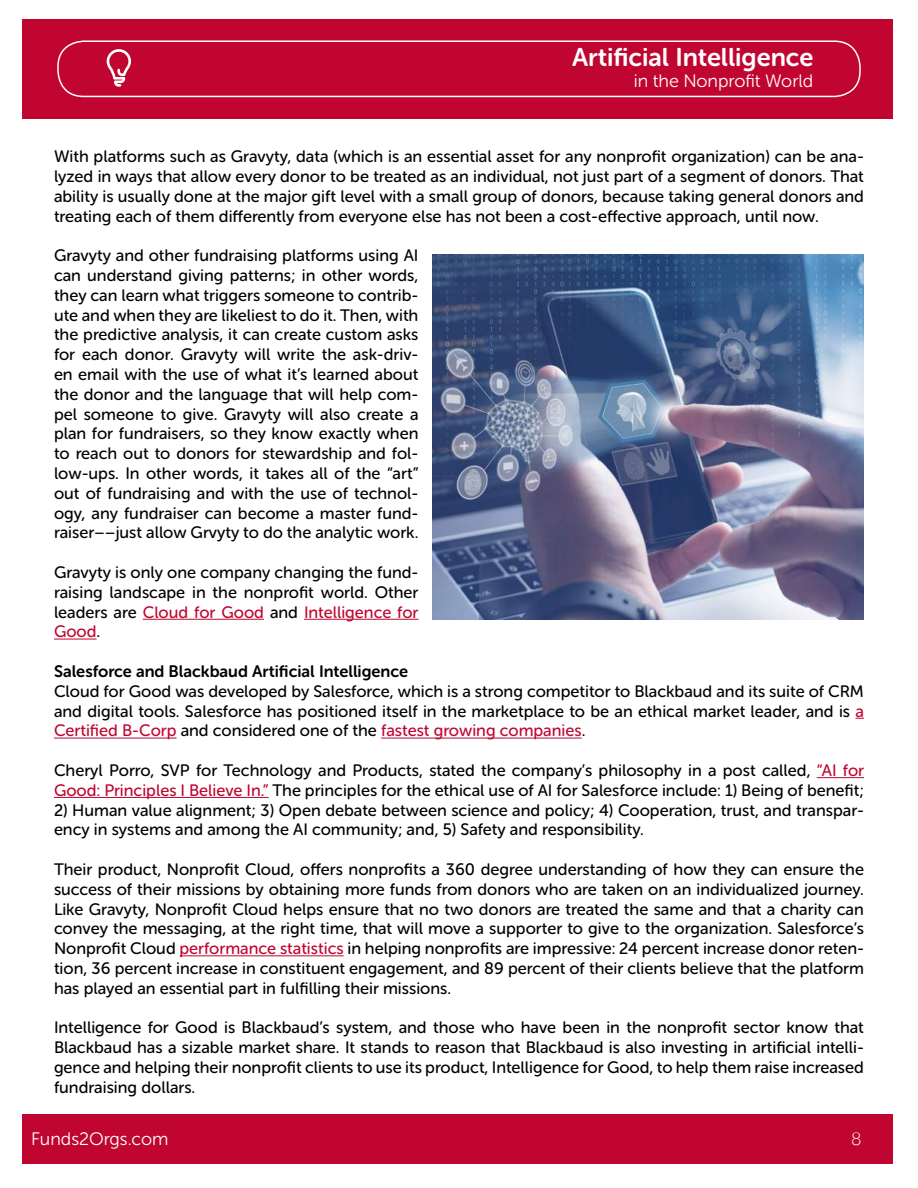
<style>
.page{position:relative;width:918px;height:1188px;background:#fff}
.page>*{position:absolute;margin:0;border:0;box-sizing:border-box;transform-origin:0 0}
.t1{font:25.5px "Museo Sans Rounded 700";color:#fff}
.t2{font:18px "Museo Sans Rounded 300";color:#fff}
.t3{font:300 18px "Lato";color:#fff}
.t4{font:16.5px/19.8px "Museo Sans Rounded 500";color:#000;text-align:justify}
.t5{font:16.5px "Museo Sans Rounded 700";color:#000}
.s1{color:#c00630}
</style>
<div class="page">
<div style="left:23px;top:19px;width:870px;height:100px;background:#c00630"></div>
<div style="left:57px;top:40px;width:804px;height:57px;border:2px solid #fff;border-radius:26px"></div>
<svg style="left:107px;top:49px;width:24px;height:38px"></svg>
<div style="left:23px;top:1115px;width:870px;height:49px;background:#c00630"></div>
<hr style="left:143px;top:619px;width:121px;height:1px;background:#c00630">
<hr style="left:304px;top:619px;width:114px;height:1px;background:#c00630">
<hr style="left:54px;top:639px;width:43px;height:1px;background:#c00630">
<hr style="left:54px;top:738px;width:123px;height:1px;background:#c00630">
<hr style="left:381px;top:738px;width:201px;height:1px;background:#c00630">
<hr style="left:817px;top:777px;width:47px;height:1px;background:#c00630">
<hr style="left:54px;top:797px;width:215px;height:1px;background:#c00630">
<hr style="left:180px;top:955px;width:164px;height:1px;background:#c00630">
<img style="left:432px;top:254px;width:432px;height:365px">
<h1 class="t1" style="left:572px;top:43px;width:243px">Artificial Intelligence</h1>
<p class="t2" style="left:634px;top:72px;width:181px">in the Nonprofit World</p>
<p class="t4" style="left:54px;top:147px;width:812px">With platforms such as Gravyty, data (which is an essential asset for any nonprofit organization) can be ana&shy;lyzed in ways that allow every donor to be treated as an individual, not just part of a segment of donors. That ability is usually done at the major gift level with a small group of donors, because taking general donors and treating each of them differently from everyone else has not been a cost-effective approach, until now.</p>
<p class="t4" style="left:54px;top:246px;width:366px">Gravyty and other fundraising platforms using AI can understand giving patterns; in other words, they can learn what triggers someone to contrib&shy;ute and when they are likeliest to do it. Then, with the predictive analysis, it can create custom asks for each donor. Gravyty will write the ask-driv&shy;en email with the use of what it’s learned about the donor and the language that will help com&shy;pel someone to give. Gravyty will also create a plan for fundraisers, so they know exactly when to reach out to donors for stewardship and fol&shy;low-ups. In other words, it takes all of the “art” out of fundraising and with the use of technol&shy;ogy, any fundraiser can become a master fund&shy;raiser––just allow Grvyty to do the analytic work.</p>
<p class="t4" style="left:54px;top:563px;width:366px">Gravyty is only one company changing the fund&shy;raising landscape in the nonprofit world. Other leaders are <span class="s1">Cloud for Good</span> and <span class="s1">Intelligence for Good</span>.</p>
<p class="t5" style="left:54px;top:662px;width:356px">Salesforce and Blackbaud Artificial Intelligence</p>
<p class="t4" style="left:54px;top:681px;width:812px">Cloud for Good was developed by Salesforce, which is a strong competitor to Blackbaud and its suite of CRM and digital tools. Salesforce has positioned itself in the marketplace to be an ethical market leader, and is <span class="s1">a Certified B-Corp</span> and considered one of the <span class="s1">fastest growing companies</span>.</p>
<p class="t4" style="left:54px;top:761px;width:812px">Cheryl Porro, SVP for Technology and Products, stated the company’s philosophy in a post called, <span class="s1">“AI for<br>Good: Principles I Believe In.”</span> The principles for the ethical use of AI for Salesforce include: 1) Being of benefit;</p>
<p class="t4" style="left:54px;top:800px;width:812px">2) Human value alignment; 3) Open debate between science and policy; 4) Cooperation, trust, and transpar&shy;ency in systems and among the AI community; and, 5) Safety and responsibility.</p>
<p class="t4" style="left:54px;top:860px;width:812px">Their product, Nonprofit Cloud, offers nonprofits a 360 degree understanding of how they can ensure the success of their missions by obtaining more funds from donors who are taken on an individualized journey.<br>Like Gravyty, Nonprofit Cloud helps ensure that no two donors are treated the same and that a charity can convey the messaging, at the right time, that will move a supporter to give to the organization. Salesforce’s Nonprofit Cloud <span class="s1">performance statistics</span> in helping nonprofits are impressive: 24 percent increase donor reten&shy;tion, 36 percent increase in constituent engagement, and 89 percent of their clients believe that the platform has played an essential part in fulfilling their missions.</p>
<p class="t4" style="left:54px;top:1018px;width:812px">Intelligence for Good is Blackbaud’s system, and those who have been in the nonprofit sector know that Blackbaud has a sizable market share. It stands to reason that Blackbaud is also investing in artificial intelli&shy;gence and helping their nonprofit clients to use its product, Intelligence for Good, to help them raise increased fundraising dollars.</p>
<p class="t2" style="left:31px;top:1129px;width:139px">Funds2Orgs.com</p>
<p class="t3" style="left:851px;top:1129px;width:12px">8</p>
</div>
